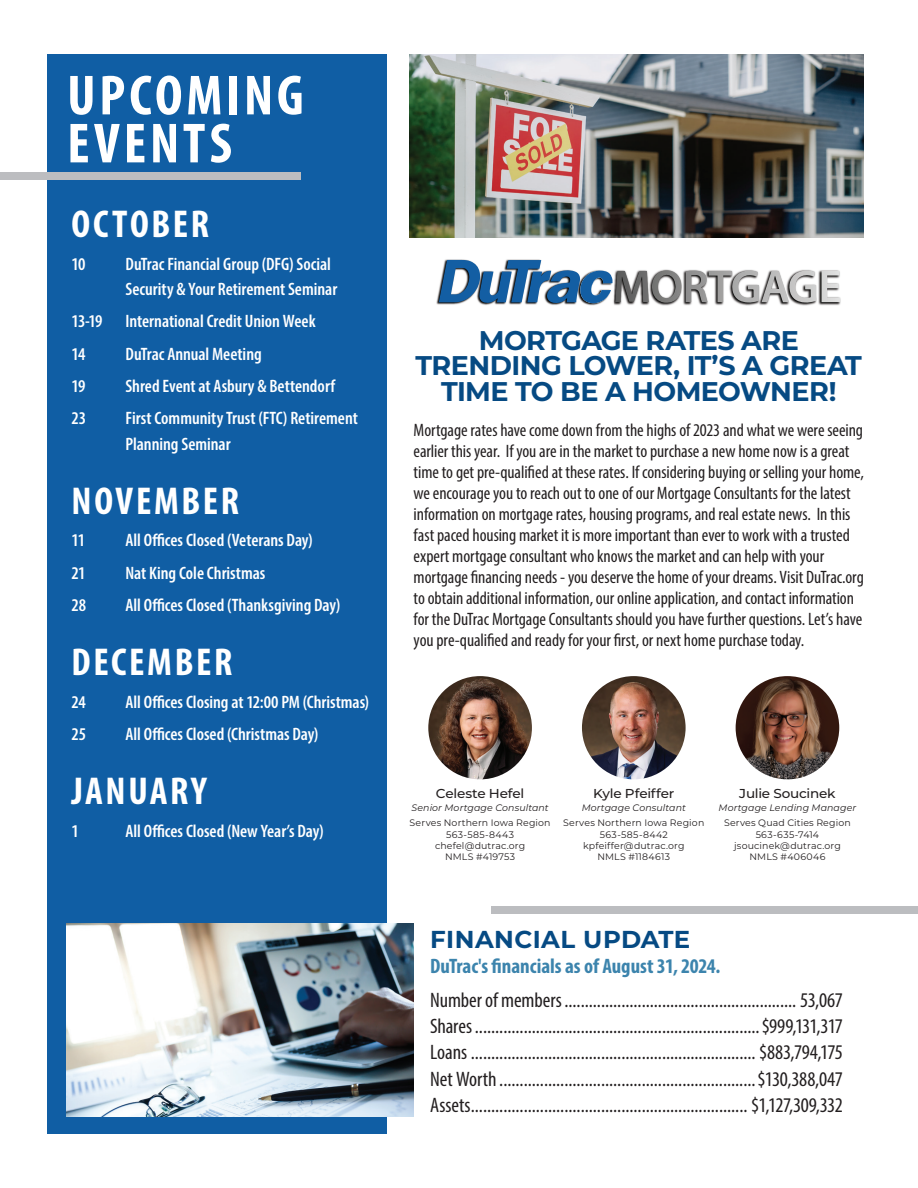
<style>
.page{position:relative;width:918px;height:1188px;background:#fff}
.page>*{position:absolute;margin:0;border:0;box-sizing:border-box;transform-origin:0 0}
.t1{font:700 condensed 57px/48px "Myriad Pro";letter-spacing:.065em;color:#fff}
.t2{font:700 condensed 39px "Myriad Pro";letter-spacing:.065em;color:#fff}
.t3{font:700 27px/25.5px "Montserrat";letter-spacing:-.02em;color:#064a83;text-align:center}
.t4{font:700 24.45px "Montserrat";letter-spacing:.02em;color:#064a83}
.t5{font:condensed 21px/26.2px "Myriad Pro";letter-spacing:-.005em;color:#231f20;text-align:justify}
.t6{font:700 condensed 21px "Myriad Pro";color:#3c84ad}
.t7{font:condensed 18px/21px "Myriad Pro";letter-spacing:-.005em;color:#231f20}
.t8{font:600 condensed 18px/25.5px "Myriad Pro";color:#fff}
.t9{font:500 12.9px "Montserrat";letter-spacing:-.015em;color:#231f20;scale:1.05 1}
.t10{font:9.45px/12.5px "Montserrat";letter-spacing:.015em;color:#231f20;text-align:center}
.t11{font:italic 9.45px "Montserrat";letter-spacing:.01em;color:#231f20}
</style>
<div class="page">
<img style="left:410px;top:54px;width:454px;height:184px">
<div style="left:48px;top:54px;width:339px;height:1080px;background:#105ea4"></div>
<div style="left:0;top:172px;width:300px;height:7px;background:#bcbdc0"></div>
<div style="left:491px;top:907px;width:427px;height:7px;background:#bcbdc0"></div>
<img style="left:428px;top:676px;width:104px;height:103px;border-radius:52px">
<img style="left:582px;top:676px;width:104px;height:103px;border-radius:52px">
<img style="left:736px;top:676px;width:103px;height:103px;border-radius:52px">
<img style="left:436px;top:259px;width:165px;height:47px">
<img style="left:614px;top:269px;width:227px;height:37px">
<svg style="left:439px;top:260px;width:174px;height:43px"></svg>
<svg style="left:652px;top:270px;width:164px;height:33px"></svg>
<img style="left:67px;top:924px;width:347px;height:192px">
<h1 class="t1" style="left:67px;top:70px;width:238px">UPCOMING<br>EVENTS</h1>
<h2 class="t2" style="left:72px;top:200px;width:139px">OCTOBER</h2>
<p class="t8" style="left:72px;top:251px;width:16px">10</p>
<p class="t8" style="left:126px;top:251px;width:213px">DuTrac Financial Group (DFG) Social<br>Security &amp; Your Retirement Seminar</p>
<p class="t8" style="left:72px;top:308px;width:32px">13-19</p>
<p class="t8" style="left:126px;top:308px;width:192px">International Credit Union Week</p>
<p class="t8" style="left:72px;top:341px;width:15px">14</p>
<p class="t8" style="left:126px;top:341px;width:138px">DuTrac Annual Meeting</p>
<p class="t8" style="left:72px;top:373px;width:15px">19</p>
<p class="t8" style="left:126px;top:373px;width:211px">Shred Event at Asbury &amp; Bettendorf</p>
<p class="t8" style="left:72px;top:405px;width:16px">23</p>
<p class="t8" style="left:126px;top:405px;width:234px">First Community Trust (FTC) Retirement<br>Planning Seminar</p>
<h2 class="t2" style="left:72px;top:477px;width:169px">NOVEMBER</h2>
<p class="t8" style="left:72px;top:527px;width:15px">11</p>
<p class="t8" style="left:126px;top:527px;width:189px">All Offices Closed (Veterans Day)</p>
<p class="t8" style="left:72px;top:560px;width:16px">21</p>
<p class="t8" style="left:126px;top:560px;width:141px">Nat King Cole Christmas</p>
<p class="t8" style="left:72px;top:592px;width:16px">28</p>
<p class="t8" style="left:126px;top:592px;width:216px">All Offices Closed (Thanksgiving Day)</p>
<h2 class="t2" style="left:72px;top:638px;width:162px">DECEMBER</h2>
<p class="t8" style="left:72px;top:689px;width:16px">24</p>
<p class="t8" style="left:126px;top:689px;width:245px">All Offices Closing at 12:00 PM (Christmas)</p>
<p class="t8" style="left:72px;top:721px;width:16px">25</p>
<p class="t8" style="left:126px;top:721px;width:195px">All Offices Closed (Christmas Day)</p>
<h2 class="t2" style="left:72px;top:767px;width:137px">JANUARY</h2>
<p class="t8" style="left:72px;top:818px;width:9px">1</p>
<p class="t8" style="left:126px;top:818px;width:200px">All Offices Closed (New Year’s Day)</p>
<h3 class="t3" style="left:416px;top:326px;width:448px">MORTGAGE RATES ARE<br>TRENDING LOWER, IT’S A GREAT<br>TIME TO BE A HOMEOWNER!</h3>
<p class="t7" style="left:414px;top:420px;width:452px">Mortgage rates have come down from the highs of 2023 and what we were seeing earlier this year. If you are in the market to purchase a new home now is a great time to get pre-qualified at these rates. If considering buying or selling your home, we encourage you to reach out to one of our Mortgage Consultants for the latest information on mortgage rates, housing programs, and real estate news. In this fast paced housing market it is more important than ever to work with a trusted expert mortgage consultant who knows the market and can help with your mortgage financing needs - you deserve the home of your dreams. Visit DuTrac.org to obtain additional information, our online application, and contact information for the DuTrac Mortgage Consultants should you have further questions. Let’s have you pre-qualified and ready for your first, or next home purchase today.</p>
<p class="t9" style="left:436px;top:784px;width:86px">Celeste Hefel</p>
<p class="t11" style="left:412px;top:801px;width:139px">Senior Mortgage Consultant</p>
<p class="t10" style="left:410px;top:816px;width:143px">Serves Northern Iowa Region<br>563-585-8443</p>
<p class="t10" style="left:435px;top:840px;width:92px;line-height:10.9px">chefel@dutrac.org<br>NMLS #419753</p>
<p class="t9" style="left:593px;top:784px;width:79px">Kyle Pfeiffer</p>
<p class="t11" style="left:582px;top:801px;width:106px">Mortgage Consultant</p>
<p class="t10" style="left:563px;top:816px;width:143px">Serves Northern Iowa Region<br>563-585-8442</p>
<p class="t10" style="left:583px;top:840px;width:103px;line-height:10.9px">kpfeiffer@dutrac.org<br>NMLS #1184613</p>
<p class="t9" style="left:739px;top:784px;width:93px">Julie Soucinek</p>
<p class="t11" style="left:719px;top:801px;width:139px">Mortgage Lending Manager</p>
<p class="t10" style="left:724px;top:816px;width:128px">Serves Quad Cities Region<br>563-635-7414</p>
<p class="t10" style="left:734px;top:840px;width:108px;line-height:10.9px">jsoucinek@dutrac.org<br>NMLS #406046</p>
<h3 class="t4" style="left:430px;top:921px;width:262px">FINANCIAL UPDATE</h3>
<p class="t6" style="left:430px;top:953px;width:292px">DuTrac's financials as of August 31, 2024.</p>
<p class="t5" style="left:430px;top:987px;width:414px">Number of members ......................................................... 53,067<br>Shares ......................................................................$999,131,317<br>Loans ...................................................................... $883,794,175<br>Net Worth ...............................................................$130,388,047<br>Assets .................................................................... $1,127,309,332</p>
</div>
